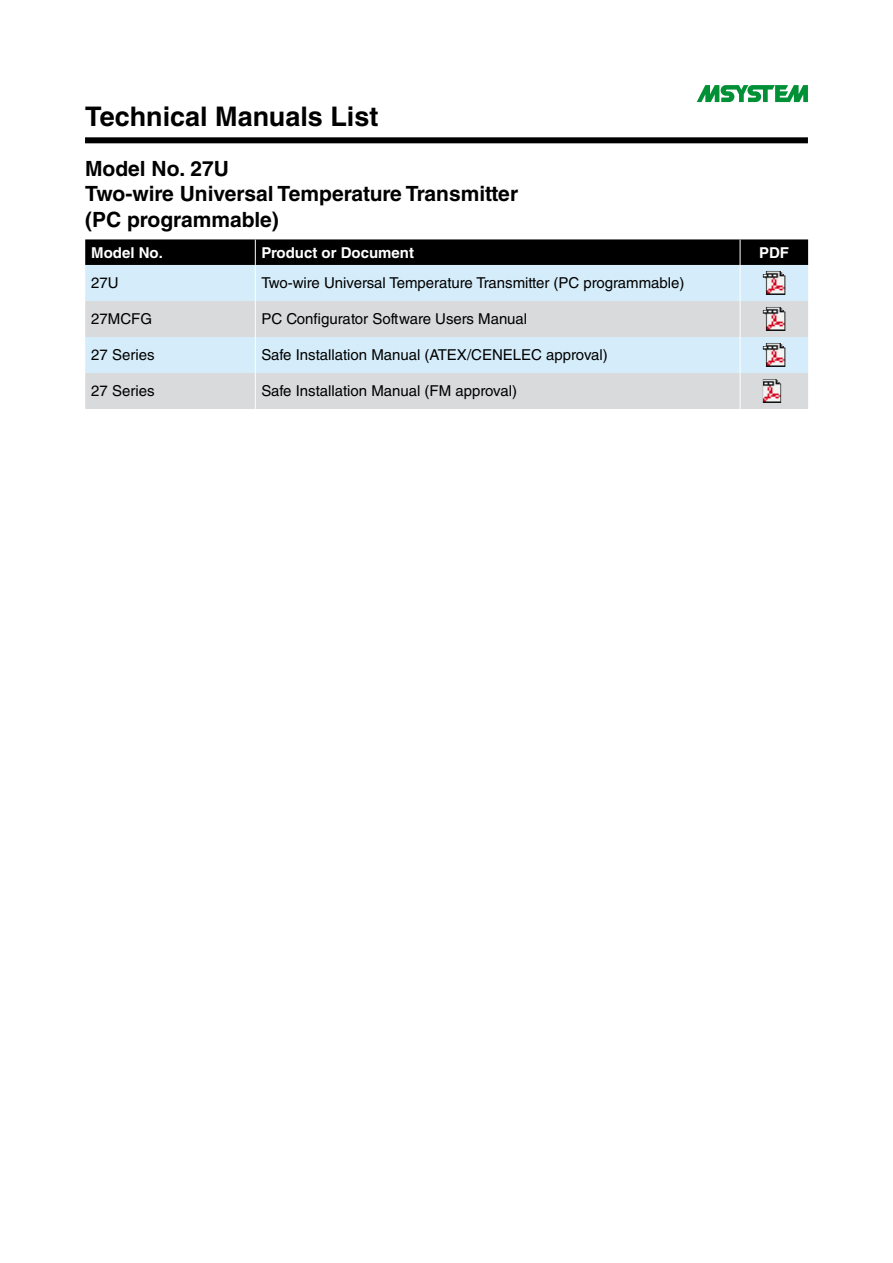
<style>
.page{position:relative;width:893px;height:1263px;background:#fff}
.page>*{position:absolute;margin:0;border:0;box-sizing:border-box;transform-origin:0 0}
.t1{font:700 27px "Helvetica LT Std";color:#000}
.t2{font:700 21px/25.2px "Helvetica LT Std";color:#000}
.t3{font:15px "Helvetica LT Std";color:#000}
.t4{font:700 15px "Helvetica LT Std";color:#fff}
</style>
<div class="page">
<div style="left:85px;top:265px;width:723px;height:36px;background:#d5edfa"></div>
<svg style="left:85px;top:301px;width:723px;height:108px;background:#d7e0e5"></svg>
<svg style="left:85px;top:239px;width:723px;height:26px;background:#050505"></svg>
<hr style="left:255px;top:265px;width:1px;height:36px;background:#fff">
<hr style="left:740px;top:265px;width:1px;height:36px;background:#fff">
<hr style="left:255px;top:301px;width:1px;height:36px;background:#fff">
<hr style="left:740px;top:301px;width:1px;height:36px;background:#fff">
<hr style="left:255px;top:337px;width:1px;height:36px;background:#fff">
<hr style="left:740px;top:337px;width:1px;height:36px;background:#fff">
<hr style="left:255px;top:373px;width:1px;height:36px;background:#fff">
<hr style="left:740px;top:373px;width:1px;height:36px;background:#fff">
<img style="left:763px;top:271px;width:22px;height:24px">
<img style="left:763px;top:307px;width:22px;height:24px">
<img style="left:763px;top:343px;width:22px;height:24px">
<img style="left:763px;top:379px;width:18px;height:24px">
<div style="left:85px;top:137px;width:723px;height:6px;background:#000"></div>
<svg style="left:697px;top:85px;width:111px;height:17px"></svg>
<h1 class="t1" style="left:85px;top:100px;width:295px">Technical Manuals List</h1>
<h2 class="t2" style="left:85px;top:156px;width:435px">Model No. 27U<br>Two-wire Universal Temperature Transmitter (PC programmable)</h2>
<p class="t4" style="left:91px;top:243px;width:73px">Model No.</p>
<p class="t4" style="left:261px;top:243px;width:154px">Product or Document</p>
<p class="t4" style="left:759px;top:243px;width:32px">PDF</p>
<p class="t3" style="left:91px;top:274px;width:29px">27U</p>
<p class="t3" style="left:261px;top:274px;width:424px">Two-wire Universal Temperature Transmitter (PC programmable)</p>
<p class="t3" style="left:91px;top:310px;width:62px">27MCFG</p>
<p class="t3" style="left:261px;top:310px;width:267px">PC Configurator Software Users Manual</p>
<p class="t3" style="left:91px;top:346px;width:65px">27 Series</p>
<p class="t3" style="left:261px;top:346px;width:348px">Safe Installation Manual (ATEX/CENELEC approval)</p>
<p class="t3" style="left:91px;top:382px;width:65px">27 Series</p>
<p class="t3" style="left:261px;top:382px;width:257px">Safe Installation Manual (FM approval)</p>
</div>
